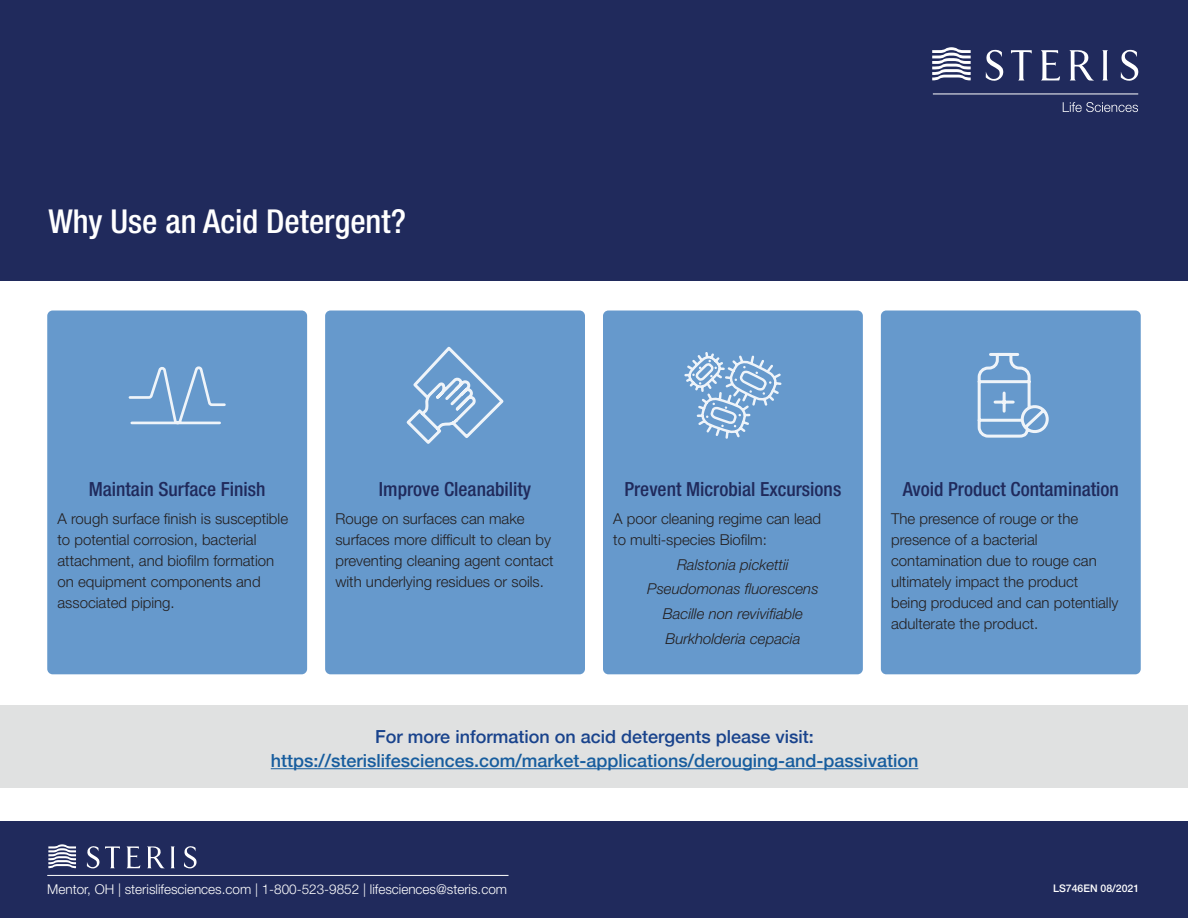
<style>
.page{position:relative;width:1188px;height:918px;background:#fff}
.page>*{position:absolute;margin:0;border:0;box-sizing:border-box;transform-origin:0 0}
.Hd_1{font:500 condensed 33px "Helvetica Neue LT Pro";color:#fff}
.Hd_2_lt_blue{font:500 condensed 19.5px "Helvetica Neue LT Pro";color:#202a5c}
.CTA{font:500 18px/24px "Helvetica Neue";color:#175d9e;text-align:center}
.body{font:300 15px/21px "Helvetica Neue LT Pro";color:#231f20}
.body-2{font:italic 300 15px "Helvetica Neue LT Pro";color:#231f20}
.CTA_Mentor{font:300 13.5px "Helvetica Neue LT Pro";color:#fff}
.PUB{font:500 10.5px "Helvetica Neue LT Pro";color:#fff}
.s1{color:#19438c}
</style>
<div class="page">
<div style="left:0;top:0;width:1188px;height:281px;background:#202a5c"></div>
<svg style="left:1063px;top:102px;width:75px;height:10px"></svg>
<hr style="left:933px;top:93px;width:205px;height:1px;background:#fff">
<svg style="left:932px;top:47px;width:39px;height:33px"></svg>
<svg style="left:1041px;top:50px;width:19px;height:30px"></svg>
<svg style="left:1069px;top:50px;width:25px;height:31px"></svg>
<svg style="left:1102px;top:50px;width:6px;height:30px"></svg>
<svg style="left:986px;top:50px;width:17px;height:31px"></svg>
<svg style="left:1121px;top:50px;width:17px;height:31px"></svg>
<svg style="left:1011px;top:50px;width:21px;height:30px"></svg>
<div style="left:881px;top:311px;width:260px;height:363px;background:#69c;border-radius:5px"></div>
<div style="left:603px;top:311px;width:260px;height:363px;background:#69c;border-radius:5px"></div>
<div style="left:325px;top:311px;width:260px;height:363px;background:#69c;border-radius:5px"></div>
<div style="left:47px;top:311px;width:260px;height:363px;background:#69c;border-radius:5px"></div>
<div style="left:0;top:822px;width:1188px;height:96px;background:#202a5c"></div>
<svg style="left:48px;top:844px;width:28px;height:24px"></svg>
<svg style="left:171px;top:846px;width:4px;height:22px"></svg>
<svg style="left:184px;top:846px;width:13px;height:23px"></svg>
<svg style="left:126px;top:846px;width:14px;height:22px"></svg>
<svg style="left:87px;top:846px;width:33px;height:23px"></svg>
<svg style="left:147px;top:846px;width:17px;height:22px"></svg>
<hr style="left:47px;top:875px;width:462px;height:1px;background:#fff">
<div style="left:0;top:705px;width:1188px;height:83px;background:#e0e1e1"></div>
<hr style="left:271px;top:768px;width:647px;height:1px;background:#175d9e">
<svg style="left:129px;top:366px;width:97px;height:58px"></svg>
<svg style="left:407px;top:347px;width:97px;height:97px"></svg>
<svg style="left:684px;top:352px;width:98px;height:87px"></svg>
<svg style="left:978px;top:353px;width:70px;height:85px"></svg>
<p class="Hd_1" style="left:48px;top:201px;width:359px">Why Use an Acid Detergent?</p>
<p class="Hd_2_lt_blue" style="left:89px;top:477px;width:178px">Maintain Surface Finish</p>
<p class="body" style="left:58px;top:508px;width:232px">A rough surface finish is susceptible to potential corrosion, bacterial attachment, and biofilm formation on equipment components and associated piping.</p>
<p class="Hd_2_lt_blue" style="left:379px;top:477px;width:154px">Improve Cleanability</p>
<p class="body" style="left:335px;top:508px;width:220px">Rouge on surfaces can make surfaces more difficult to clean by preventing cleaning agent contact with underlying residues or soils.</p>
<p class="Hd_2_lt_blue" style="left:625px;top:477px;width:218px">Prevent Microbial Excursions</p>
<p class="body" style="left:613px;top:508px;width:209px">A poor cleaning regime can lead to multi-species Biofilm:</p>
<p class="body-2" style="left:677px;top:555px;width:113px">Ralstonia pickettii</p>
<p class="body-2" style="left:647px;top:580px;width:173px">Pseudomonas fluorescens</p>
<p class="body-2" style="left:663px;top:605px;width:142px">Bacille non revivifiable</p>
<p class="body-2" style="left:665px;top:629px;width:137px">Burkholderia cepacia</p>
<p class="Hd_2_lt_blue" style="left:903px;top:477px;width:218px">Avoid Product Contamination</p>
<p class="body" style="left:891px;top:508px;width:229px">The presence of rouge or the presence of a bacterial contamination due to rouge can ultimately impact the product<br>being produced and can potentially adulterate the product.</p>
<p class="CTA" style="left:271px;top:724px;width:649px"><span class="s1">For more information on acid detergents please visit: </span>https://sterislifesciences.com/market-applications/derouging-and-passivation</p>
<p class="CTA_Mentor" style="left:47px;top:881px;width:461px">Mentor, OH | sterislifesciences.com | 1-800-523-9852 | lifesciences@steris.com</p>
<p class="PUB" style="left:1053px;top:882px;width:88px">LS746EN 08/2021</p>
</div>
